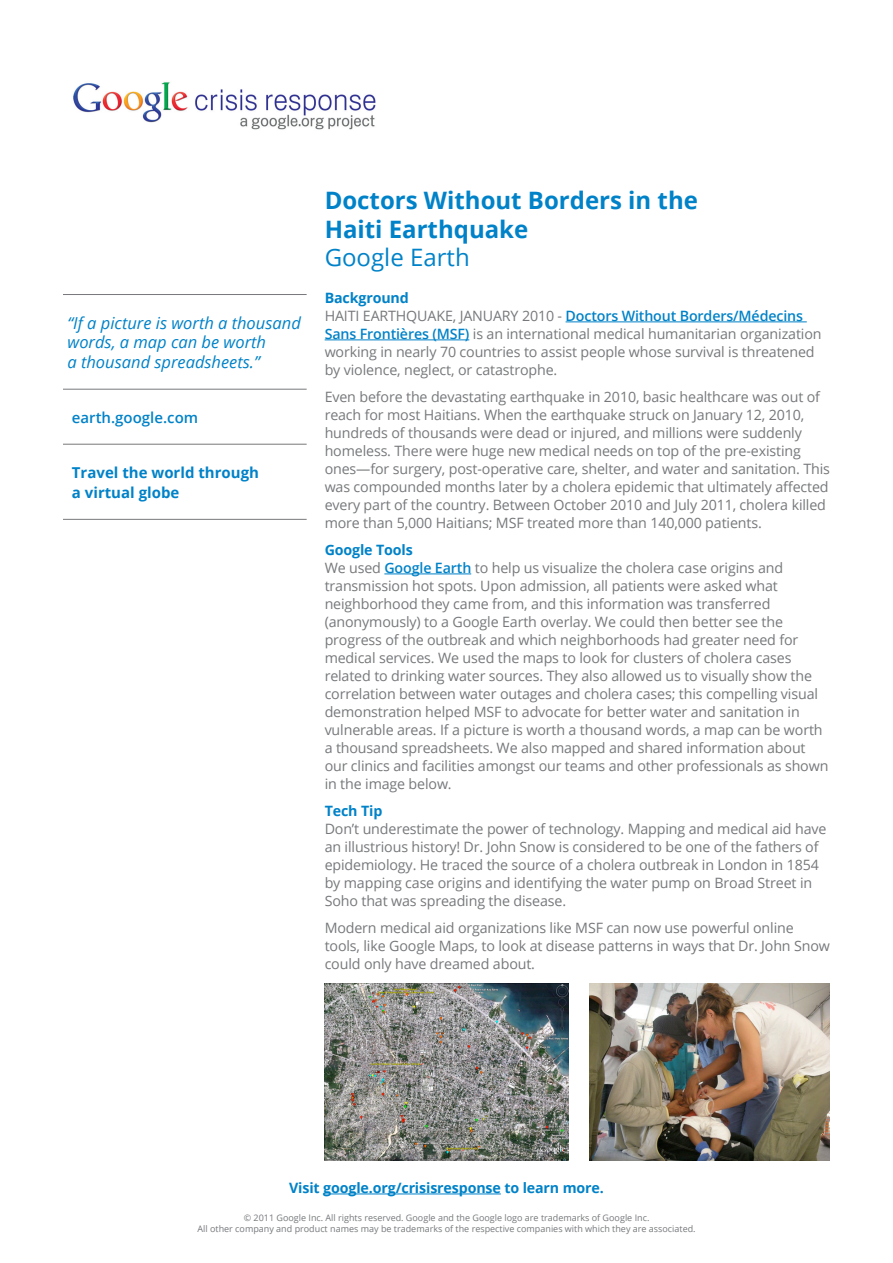
<style>
.page{position:relative;width:893px;height:1263px;background:#fff}
.page>*{position:absolute;margin:0;border:0;box-sizing:border-box;transform-origin:0 0}
.t1{font:700 24px/28.5px "Open Sans";color:#0082c8}
.Body_Copy_Pull_Quote{font:italic 16.5px/19.5px "Open Sans";color:#0082c8}
.Body_Copy_Pull_Quote-2{font:700 15px/19.5px "Open Sans";color:#0082c8}
.Body_Copy_Pull_Quote-3{font:600 15px "Open Sans";color:#0082c8}
.Body_Copy{font:14.25px/18px "Open Sans";letter-spacing:-.01em;color:#76787b}
.Body_Copy-2{font:700 14.25px "Open Sans";letter-spacing:-.01em;color:#0082c8}
.Copyright_Footer{font:9px/10.5px "Open Sans";color:#76787b;text-align:center}
.s1{font-weight:400}
.s2{font-weight:600;color:#0082c8}
</style>
<div class="page">
<hr style="left:566px;top:321px;width:241px;height:1px;background:#0082c8">
<hr style="left:325px;top:339px;width:144px;height:1px;background:#0082c8">
<hr style="left:384px;top:573px;width:87px;height:1px;background:#0082c8">
<img style="left:73px;top:82px;width:303px;height:48px">
<img style="left:325px;top:984px;width:243px;height:177px">
<img style="left:590px;top:984px;width:240px;height:177px">
<hr style="left:63px;top:294px;width:244px;height:1px;background:#76787b">
<hr style="left:63px;top:389px;width:244px;height:1px;background:#76787b">
<hr style="left:63px;top:444px;width:244px;height:1px;background:#76787b">
<hr style="left:63px;top:519px;width:244px;height:1px;background:#76787b">
<hr style="left:323px;top:1193px;width:178px;height:1px;background:#0082c8">
<p class="Body_Copy_Pull_Quote" style="left:68px;top:313px;width:235px">“If a picture is worth a thousand words, a map can be worth<br>a thousand spreadsheets.”</p>
<p class="Body_Copy_Pull_Quote-3" style="left:72px;top:407px;width:128px">earth.google.com</p>
<p class="Body_Copy_Pull_Quote-2" style="left:72px;top:463px;width:189px">Travel the world through a virtual globe</p>
<p class="t1" style="left:325px;top:186px;width:375px">Doctors Without Borders in the<br>Haiti Earthquake<br><span class="s1">Google Earth</span></p>
<p class="Body_Copy-2" style="left:325px;top:288px;width:86px">Background</p>
<p class="Body_Copy" style="left:325px;top:306px;width:498px">HAITI EARTHQUAKE, JANUARY 2010 - <span class="s2">Doctors Without Borders/Médecins Sans Frontières (MSF)</span> is an international medical humanitarian organization working in nearly 70 countries to assist people whose survival is threatened by violence, neglect, or catastrophe.</p>
<p class="Body_Copy" style="left:325px;top:387px;width:507px">Even before the devastating earthquake in 2010, basic healthcare was out of reach for most Haitians. When the earthquake struck on January 12, 2010, hundreds of thousands were dead or injured, and millions were suddenly homeless. There were huge new medical needs on top of the pre-existing ones—for surgery, post-operative care, shelter, and water and sanitation. This was compounded months later by a cholera epidemic that ultimately affected every part of the country. Between October 2010 and July 2011, cholera killed more than 5,000 Haitians; MSF treated more than 140,000 patients.</p>
<p class="Body_Copy-2" style="left:325px;top:540px;width:90px">Google Tools</p>
<p class="Body_Copy" style="left:325px;top:558px;width:505px">We used <span class="s2">Google Earth</span> to help us visualize the cholera case origins and transmission hot spots. Upon admission, all patients were asked what neighborhood they came from, and this information was transferred (anonymously) to a Google Earth overlay. We could then better see the progress of the outbreak and which neighborhoods had greater need for medical services. We used the maps to look for clusters of cholera cases related to drinking water sources. They also allowed us to visually show the correlation between water outages and cholera cases; this compelling visual demonstration helped MSF to advocate for better water and sanitation in vulnerable areas. If a picture is worth a thousand words, a map can be worth a thousand spreadsheets. We also mapped and shared information about our clinics and facilities amongst our teams and other professionals as shown in the image below.</p>
<p class="Body_Copy-2" style="left:325px;top:800px;width:59px">Tech Tip</p>
<p class="Body_Copy" style="left:325px;top:819px;width:503px">Don’t underestimate the power of technology. Mapping and medical aid have an illustrious history! Dr. John Snow is considered to be one of the fathers of epidemiology. He traced the source of a cholera outbreak in London in 1854 by mapping case origins and identifying the water pump on Broad Street in Soho that was spreading the disease.</p>
<p class="Body_Copy" style="left:325px;top:918px;width:507px">Modern medical aid organizations like MSF can now use powerful online tools, like Google Maps, to look at disease patterns in ways that Dr. John Snow could only have dreamed about.</p>
<p class="Body_Copy-2" style="left:289px;top:1178px;width:316px">Visit google.org/crisisresponse to learn more.</p>
<p class="Copyright_Footer" style="left:197px;top:1212px;width:500px">© 2011 Google Inc. All rights reserved. Google and the Google logo are trademarks of Google Inc.<br>All other company and product names may be trademarks of the respective companies with which they are associated.</p>
</div>
